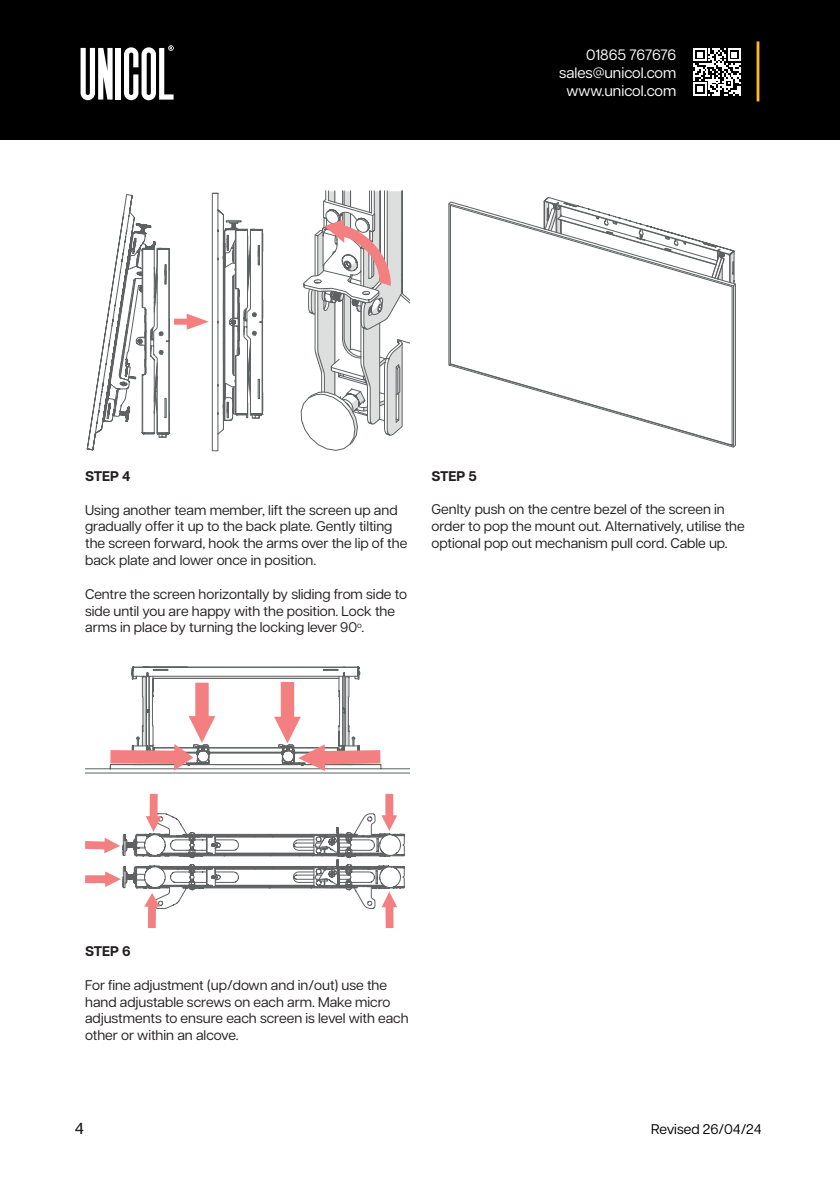
<style>
.page{position:relative;width:840px;height:1191px;background:#fff}
.page>*{position:absolute;margin:0;border:0;box-sizing:border-box;transform-origin:0 0}
.t1{font:500 16px "Articulat CF";color:#231f20}
.t2{font:15px/18px "Articulat CF";color:#fff;text-align:right}
.t3{font:14px/16.8px "Articulat CF";color:#231f20}
.t4{font:14px "Articulat CF";color:#000}
.t5{font:700 14px "Articulat CF";color:#231f20}
</style>
<div class="page">
<div style="left:0;top:0;width:839px;height:140px;background:#000"></div>
<hr style="left:756px;top:41px;width:3px;height:60px;background:#fdb927">
<svg style="left:693px;top:48px;width:47px;height:48px"></svg>
<svg style="left:448px;top:202px;width:287px;height:245px"></svg>
<svg style="left:543px;top:197px;width:193px;height:87px"></svg>
<svg style="left:80px;top:45px;width:329px;height:883px"></svg>
<p class="t2" style="left:559px;top:44px;width:118px">01865 767676 sales@unicol.com www.unicol.com</p>
<p class="t5" style="left:85px;top:466px;width:47px">STEP 4</p>
<p class="t3" style="left:85px;top:500px;width:323px">Using another team member, lift the screen up and gradually offer it up to the back plate. Gently tilting the screen forward, hook the arms over the lip of the back plate and lower once in position.</p>
<p class="t3" style="left:85px;top:584px;width:323px">Centre the screen horizontally by sliding from side to side until you are happy with the position. Lock the arms in place by turning the locking lever 90<sup>o</sup>.</p>
<p class="t5" style="left:431px;top:465px;width:47px">STEP 5</p>
<p class="t3" style="left:431px;top:500px;width:314px">Genlty push on the centre bezel of the screen in order to pop the mount out. Alternatively, utilise the optional pop out mechanism pull cord. Cable up.</p>
<p class="t5" style="left:85px;top:941px;width:47px">STEP 6</p>
<p class="t3" style="left:85px;top:975px;width:325px">For fine adjustment (up/down and in/out) use the hand adjustable screws on each arm. Make micro adjustments to ensure each screen is level with each other or within an alcove.</p>
<p class="t1" style="left:75px;top:1116px;width:11px">4</p>
<p class="t4" style="left:651px;top:1118px;width:112px">Revised 26/04/24</p>
</div>
